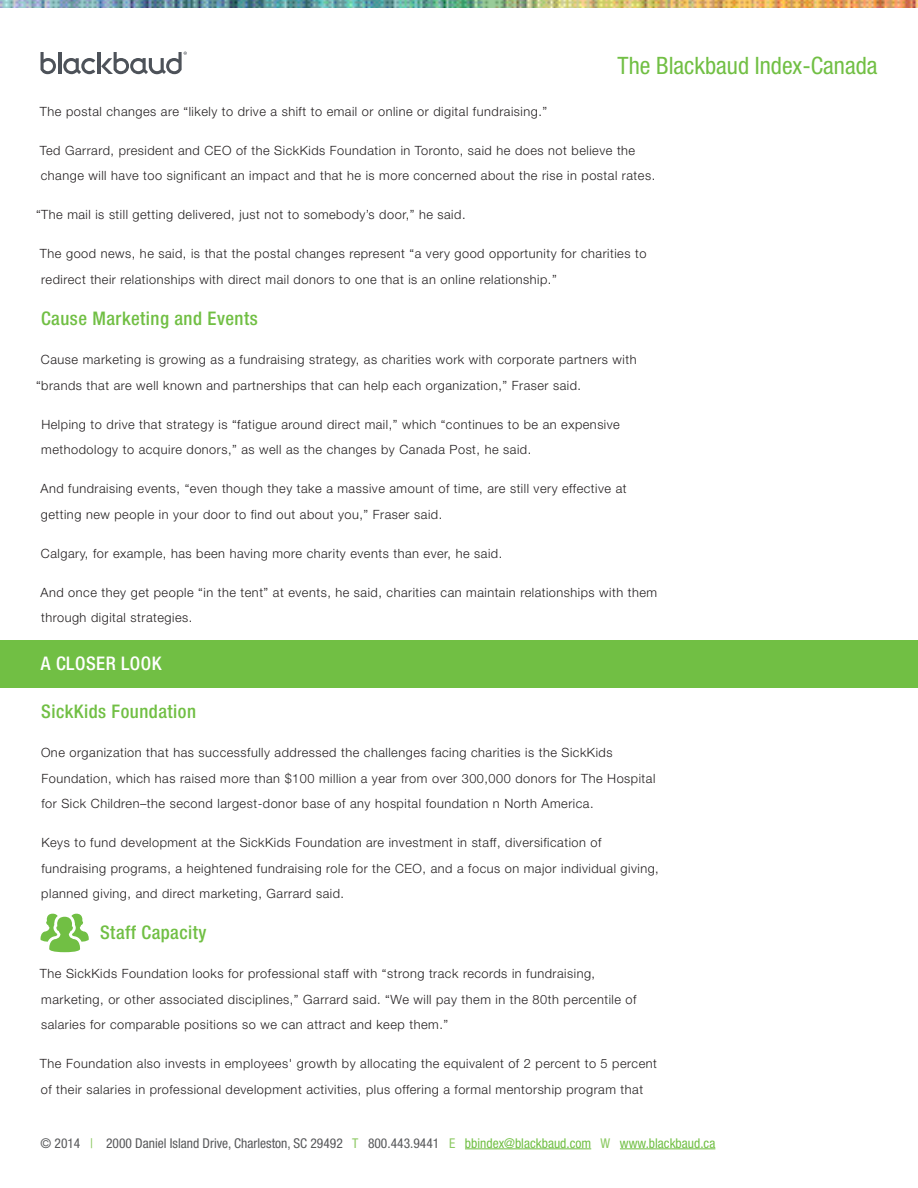
<style>
.page{position:relative;width:918px;height:1188px;background:#fff}
.page>*{position:absolute;margin:0;border:0;box-sizing:border-box;transform-origin:0 0}
.t1{font:condensed 24px "Helvetica Neue LT Std";color:#71bf44}
.Body_Head{font:500 condensed 18.75px "Helvetica Neue LT Std";letter-spacing:.025em;color:#71bf44}
.Body_Head-2{font:500 condensed 18.75px "Helvetica Neue LT Std";letter-spacing:.025em;color:#fff}
.t2{font:condensed 13.5px "Helvetica Neue LT Std";color:#57585a}
.Body_Text{font:300 12.75px/25.5px "Helvetica Neue LT Std";letter-spacing:.04em;color:#231f20}
.s1{color:#8dc964}
.s2{color:#71bf44}
</style>
<div class="page">
<hr style="left:465px;top:1149px;width:126px;height:1px;background:#71bf44">
<hr style="left:620px;top:1149px;width:95px;height:1px;background:#71bf44">
<img style="left:0;top:0;width:918px;height:8px">
<svg style="left:41px;top:52px;width:15px;height:22px"></svg>
<hr style="left:58px;top:52px;width:3px;height:22px;background:#4d5259">
<svg style="left:63px;top:58px;width:32px;height:16px"></svg>
<hr style="left:98px;top:52px;width:3px;height:22px;background:#4d5259">
<svg style="left:101px;top:52px;width:86px;height:22px"></svg>
<div style="left:0;top:640px;width:918px;height:48px;background:#71bf44"></div>
<svg style="left:40px;top:914px;width:49px;height:38px"></svg>
<h1 class="t1" style="left:618px;top:52px;width:261px">The Blackbaud Index-Canada</h1>
<p class="Body_Text" style="left:40px;top:98px;width:509px">The postal changes are “likely to drive a shift to email or online or digital fundraising.”</p>
<p class="Body_Text" style="left:40px;top:137px;width:617px">Ted Garrard, president and CEO of the SickKids Foundation in Toronto, said he does not believe the change will have too significant an impact and that he is more concerned about the rise in postal rates.</p>
<p class="Body_Text" style="left:36px;top:202px;width:431px">“The mail is still getting delivered, just not to somebody’s door,” he said.</p>
<p class="Body_Text" style="left:40px;top:241px;width:608px">The good news, he said, is that the postal changes represent “a very good opportunity for charities to redirect their relationships with direct mail donors to one that is an online relationship.”</p>
<p class="Body_Head" style="left:41px;top:307px;width:218px">Cause Marketing and Events</p>
<p class="Body_Text" style="left:36px;top:347px;width:602px;text-indent:5px">Cause marketing is growing as a fundraising strategy, as charities work with corporate partners with “brands that are well known and partnerships that can help each organization,” Fraser said.</p>
<p class="Body_Text" style="left:41px;top:411px;width:580px">Helping to drive that strategy is “fatigue around direct mail,” which “continues to be an expensive methodology to acquire donors,” as well as the changes by Canada Post, he said.</p>
<p class="Body_Text" style="left:40px;top:476px;width:588px">And fundraising events, “even though they take a massive amount of time, are still very effective at getting new people in your door to find out about you,” Fraser said.</p>
<p class="Body_Text" style="left:41px;top:540px;width:463px">Calgary, for example, has been having more charity events than ever, he said.</p>
<p class="Body_Text" style="left:40px;top:579px;width:618px">And once they get people “in the tent” at events, he said, charities can maintain relationships with them through digital strategies.</p>
<p class="Body_Head-2" style="left:41px;top:652px;width:122px">A CLOSER LOOK</p>
<p class="Body_Head" style="left:41px;top:700px;width:156px">SickKids Foundation</p>
<p class="Body_Text" style="left:41px;top:740px;width:616px">One organization that has successfully addressed the challenges facing charities is the SickKids<br>Foundation, which has raised more than $100 million a year from over 300,000 donors for The Hospital for Sick Children–the second largest-donor base of any hospital foundation n North America.</p>
<p class="Body_Text" style="left:41px;top:830px;width:619px">Keys to fund development at the SickKids Foundation are investment in staff, diversification of fundraising programs, a heightened fundraising role for the CEO, and a focus on major individual giving, planned giving, and direct marketing, Garrard said.</p>
<p class="Body_Head" style="left:100px;top:922px;width:108px">Staff Capacity</p>
<p class="Body_Text" style="left:40px;top:961px;width:598px">The SickKids Foundation looks for professional staff with “strong track records in fundraising, marketing, or other associated disciplines,” Garrard said. “We will pay them in the 80th percentile of salaries for comparable positions so we can attract and keep them.”</p>
<p class="Body_Text" style="left:40px;top:1051px;width:618px">The Foundation also invests in employees' growth by allocating the equivalent of 2 percent to 5 percent of their salaries in professional development activities, plus offering a formal mentorship program that</p>
<p class="t2" style="left:40px;top:1135px;width:676px">© 2014 <span class="s1">|</span> 2000 Daniel Island Drive, Charleston, SC 29492 <span class="s1">T</span> 800.443.9441 <span class="s1">E</span> <span class="s2">bbindex@blackbaud.com</span> <span class="s1">W</span> <span class="s2">www.blackbaud.ca</span></p>
</div>
